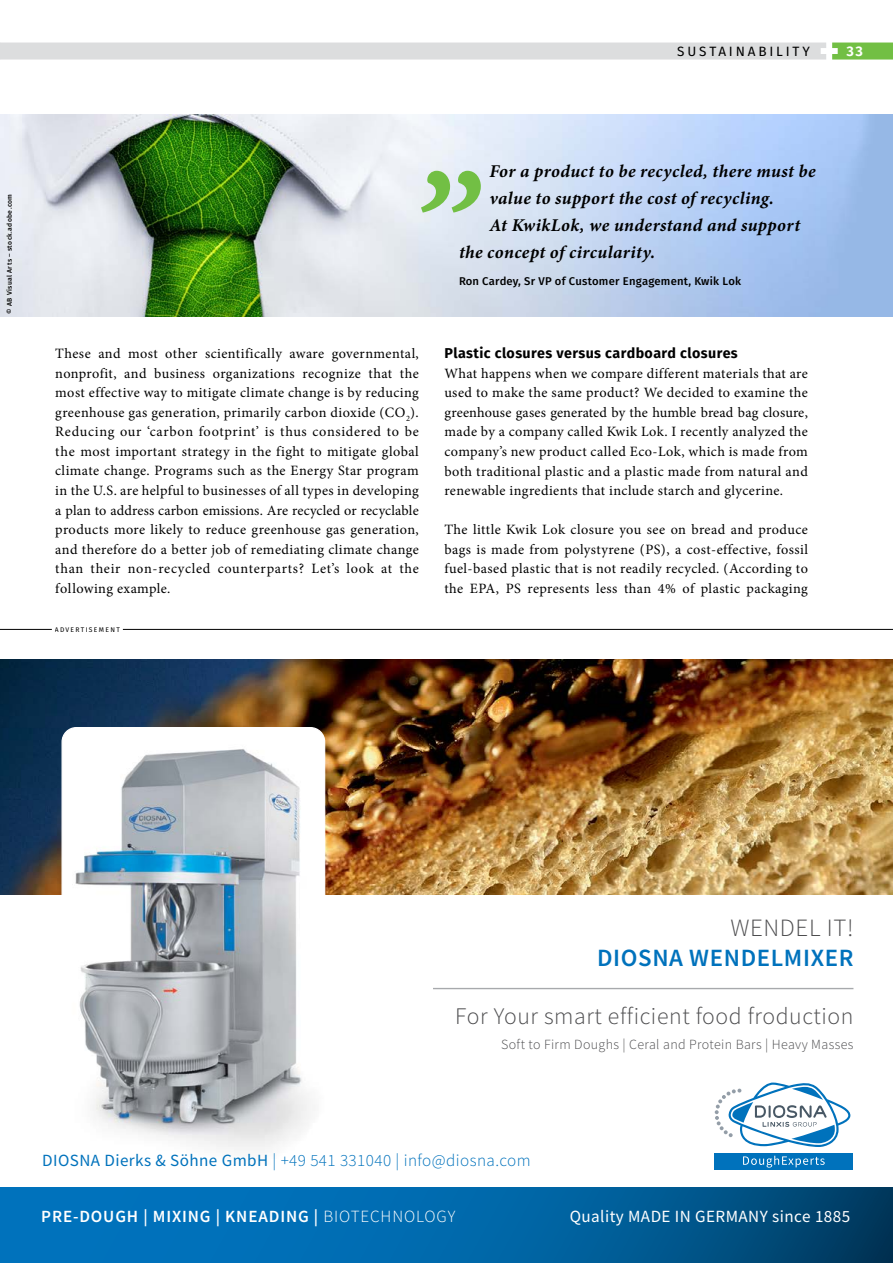
<style>
.page{position:relative;width:893px;height:1263px;background:#fff}
.page>*{position:absolute;margin:0;border:0;box-sizing:border-box;transform-origin:0 0}
.t1{font:600 24.9px "Source Sans Pro";letter-spacing:.025em;color:#0072bc}
.t2{font:300 24.9px "Source Sans Pro";letter-spacing:.025em;color:#4d4d4f}
.t3{font:300 23.7px "Source Sans Pro";letter-spacing:.025em;color:#4d4d4f}
.t4{font:italic 700 18px "Minion Pro";letter-spacing:.02em;color:#000}
.t5{font:300 17.1px "Source Sans Pro";letter-spacing:.025em;color:#0072bc}
.t6{font:600 17.1px "Source Sans Pro";letter-spacing:.05em;color:#fff}
.t7{font:17.1px "Source Sans Pro";letter-spacing:.025em;color:#fff}
.t8{font:14.25px/19.5px "Minion Pro";letter-spacing:.03em;color:#000;text-align:justify}
.t9{font:700 14.25px "Fira Sans";letter-spacing:.03em;color:#000}
.t10{font:300 13.95px "Source Sans Pro";letter-spacing:.025em;color:#4d4d4f}
.t11{font:13.5px "Fira Sans";letter-spacing:.21em;color:#000}
.t12{font:700 13.5px "Fira Sans";color:#fff}
.t13{font:500 11.25px "Fira Sans";letter-spacing:.02em;color:#000}
.t14{font:500 6.75px "Fira Sans";letter-spacing:.055em;color:#000}
.t15{font:6.75px "Fira Sans";letter-spacing:.195em;color:#000}
.s1{font-weight:400}
.s2{font-weight:300}
</style>
<div class="page">
<img style="left:0;top:115px;width:893px;height:202px">
<svg style="left:832px;top:43px;width:61px;height:17px"></svg>
<div style="left:0;top:43px;width:826px;height:17px;background:#dcddde"></div>
<hr style="left:0;top:629px;width:893px;height:1px;background:#000">
<div style="left:53px;top:624px;width:68px;height:10px;background:#fff"></div>
<svg style="left:421px;top:171px;width:60px;height:42px;background:#add59f"></svg>
<img style="left:0;top:659px;width:893px;height:235px">
<img style="left:62px;top:728px;width:263px;height:422px">
<div style="left:62px;top:727px;width:263px;height:457px;border:1px solid #fff;border-radius:14px"></div>
<svg style="left:0;top:1187px;width:893px;height:76px;background:#0062a1"></svg>
<div style="left:715px;top:1153px;width:138px;height:16px;background:#0072bc"></div>
<svg style="left:743px;top:1156px;width:82px;height:11px"></svg>
<svg style="left:715px;top:1082px;width:136px;height:65px"></svg>
<hr style="left:433px;top:988px;width:420px;height:1px;background:#a7a9ac">
<p class="t11" style="left:677px;top:42px;width:134px">SUSTAINABILITY</p>
<p class="t12" style="left:846px;top:42px;width:18px">33</p>
<p class="t14" style="left:5px;top:314px;width:121px;rotate:-90deg">© AB Visual Arts – stock.adobe.com</p>
<p class="t4" style="left:489px;top:158px;width:328px">For a product to be recycled, there must be</p>
<p class="t4" style="left:489px;top:185px;width:286px">value to support the cost of recycling.</p>
<p class="t4" style="left:489px;top:212px;width:312px">At KwikLok, we understand and support</p>
<p class="t4" style="left:459px;top:239px;width:198px">the concept of circularity.</p>
<p class="t13" style="left:459px;top:273px;width:283px">Ron Cardey, Sr VP of Customer Engagement, Kwik Lok</p>
<p class="t8" style="left:55px;top:344px;width:365px">These and most other scientifically aware governmental, nonprofit, and business organizations recognize that the most effective way to mitigate climate change is by reducing greenhouse gas generation, primarily carbon dioxide (CO<sub>2</sub>).<br>Reducing our ‘carbon footprint’ is thus considered to be the most important strategy in the fight to mitigate global climate change. Programs such as the Energy Star program in the U.S. are helpful to businesses of all types in developing a plan to address carbon emissions. Are recycled or recyclable products more likely to reduce greenhouse gas generation, and therefore do a better job of remediating climate change than their non-recycled counterparts? Let’s look at the following example.</p>
<p class="t9" style="left:444px;top:343px;width:295px">Plastic closures versus cardboard closures</p>
<p class="t8" style="left:444px;top:363px;width:365px">What happens when we compare different materials that are used to make the same product? We decided to examine the greenhouse gases generated by the humble bread bag closure, made by a company called Kwik Lok. I recently analyzed the company’s new product called Eco-Lok, which is made from both traditional plastic and a plastic made from natural and renewable ingredients that include starch and glycerine.</p>
<p class="t8" style="left:444px;top:520px;width:365px">The little Kwik Lok closure you see on bread and produce bags is made from polystyrene (PS), a cost-effective, fossil fuel-based plastic that is not readily recycled. (According to the EPA, PS represents less than 4% of plastic packaging</p>
<p class="t15" style="left:55px;top:624px;width:66px">ADVERTISEMENT</p>
<h1 class="t2" style="left:730px;top:913px;width:125px">WENDEL IT!</h1>
<h1 class="t1" style="left:597px;top:941px;width:258px">DIOSNA WENDELMIXER</h1>
<h2 class="t3" style="left:455px;top:1001px;width:400px">For Your smart efficient food froduction</h2>
<p class="t10" style="left:501px;top:1036px;width:354px">Soft to Firm Doughs | Ceral and Protein Bars | Heavy Masses</p>
<p class="t5" style="left:42px;top:1150px;width:490px"><span class="s1">DIOSNA Dierks &amp; Söhne GmbH</span> | +49 541 331040 | info@diosna.com</p>
<p class="t6" style="left:41px;top:1205px;width:416px">PRE-DOUGH | MIXING | KNEADING | <span class="s2">BIOTECHNOLOGY</span></p>
<p class="t7" style="left:570px;top:1205px;width:282px">Quality MADE IN GERMANY since 1885</p>
</div>
